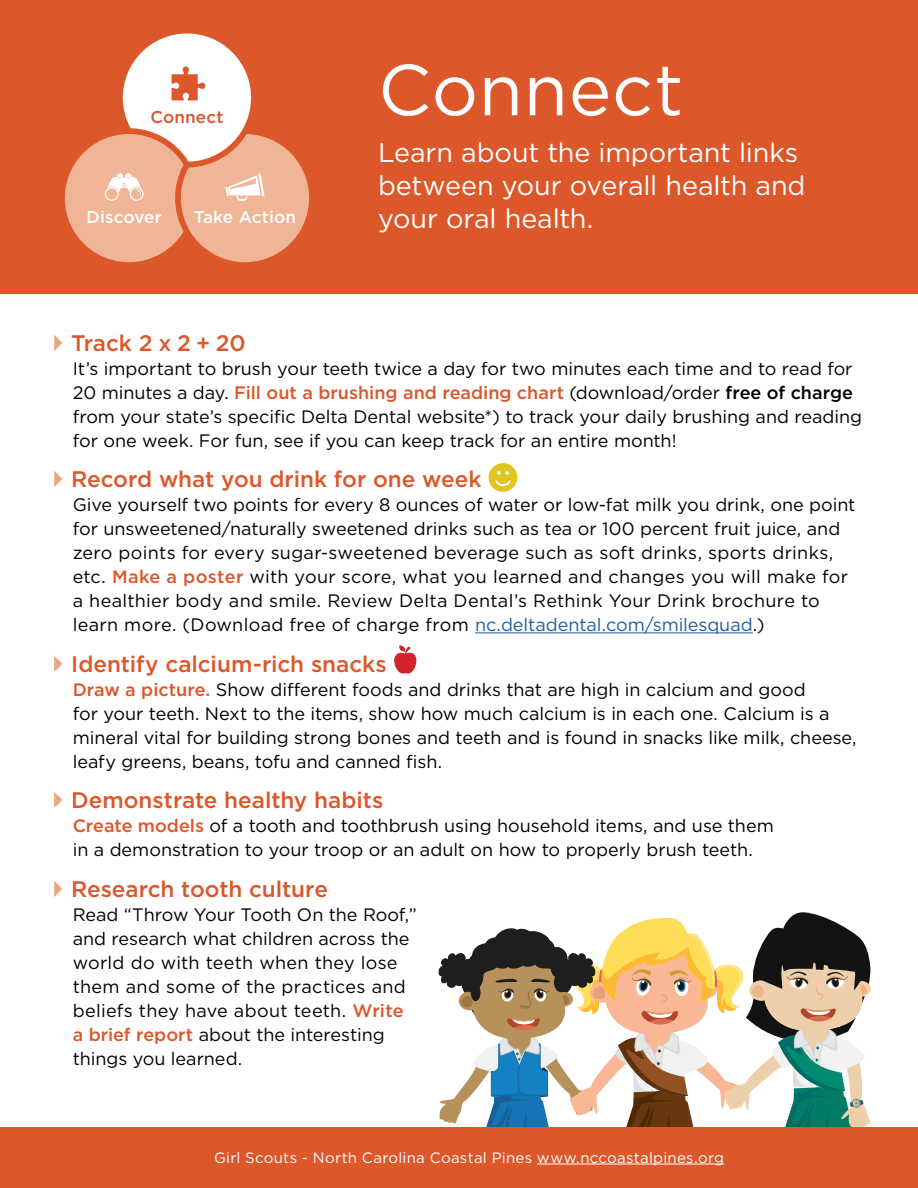
<style>
.page{position:relative;width:918px;height:1188px;background:#fff}
.page>*{position:absolute;margin:0;border:0;box-sizing:border-box;transform-origin:0 0}
.t1{font:72px "Gotham";letter-spacing:.01em;color:#fff}
.t2{font:27px/33px "Gotham";letter-spacing:-.005em;color:#fff}
.t3{font:500 22.5px "Gotham";color:#dc572a}
.t4{font:18px/24px "Gotham";color:#000}
.t5{font:500 17.1px "Gotham";letter-spacing:.01em;color:#fff}
.t6{font:500 17.1px "Gotham";letter-spacing:.01em;color:#dc572a}
.t7{font:15px "Gotham";letter-spacing:.015em;color:#fff}
.s1{font-weight:500;color:#dc572a}
.s2{font-weight:500}
.s3{color:#215e9e}
</style>
<div class="page">
<hr style="left:475px;top:632px;width:278px;height:1px;background:#215e9e">
<svg style="left:438px;top:912px;width:433px;height:215px"></svg>
<div style="left:0;top:0;width:918px;height:294px;background:#dc572a"></div>
<div style="left:0;top:1127px;width:918px;height:61px;background:#dc572a"></div>
<svg style="left:64px;top:33px;width:246px;height:229px"></svg>
<svg style="left:489px;top:463px;width:28px;height:29px"></svg>
<svg style="left:394px;top:645px;width:22px;height:29px"></svg>
<hr style="left:537px;top:1164px;width:187px;height:1px;background:#fff">
<p class="t6" style="left:150px;top:105px;width:74px">Connect</p>
<p class="t5" style="left:87px;top:206px;width:77px">Discover</p>
<p class="t5" style="left:194px;top:206px;width:104px">Take Action</p>
<h1 class="t1" style="left:378px;top:44px;width:307px">Connect</h1>
<h2 class="t2" style="left:378px;top:135px;width:429px">Learn about the important links between your overall health and your oral health.</h2>
<p class="t3" style="left:71px;top:328px;width:176px">Track 2 x 2 + 20</p>
<p class="t4" style="left:73px;top:356px;width:791px">It’s important to brush your teeth twice a day for two minutes each time and to read for 20 minutes a day. <span class="s1">Fill out a brushing and reading chart</span> (download/order <span class="s2">free of charge </span>from your state’s specific Delta Dental website*) to track your daily brushing and reading for one week. For fun, see if you can keep track for an entire month!</p>
<p class="t3" style="left:71px;top:464px;width:412px">Record what you drink for one week</p>
<p class="t4" style="left:73px;top:492px;width:784px">Give yourself two points for every 8 ounces of water or low-fat milk you drink, one point for unsweetened/naturally sweetened drinks such as tea or 100 percent fruit juice, and zero points for every sugar-sweetened beverage such as soft drinks, sports drinks, etc. <span class="s1">Make a poster</span> with your score, what you learned and changes you will make for a healthier body and smile. Review Delta Dental’s Rethink Your Drink brochure to learn more. (Download free of charge from <span class="s3">nc.deltadental.com/smilesquad</span>.)</p>
<p class="t3" style="left:71px;top:649px;width:317px">Identify calcium-rich snacks</p>
<p class="t4" style="left:73px;top:677px;width:785px"><span class="s1">Draw a picture.</span> Show different foods and drinks that are high in calcium and good<br>for your teeth. Next to the items, show how much calcium is in each one. Calcium is a mineral vital for building strong bones and teeth and is found in snacks like milk, cheese, leafy greens, beans, tofu and canned fish.</p>
<p class="t3" style="left:71px;top:785px;width:314px">Demonstrate healthy habits</p>
<p class="t4" style="left:73px;top:813px;width:703px"><span class="s1">Create models</span> of a tooth and toothbrush using household items, and use them in a demonstration to your troop or an adult on how to properly brush teeth.</p>
<p class="t3" style="left:71px;top:874px;width:258px">Research tooth culture</p>
<p class="t4" style="left:73px;top:902px;width:346px">Read “Throw Your Tooth On the Roof,” and research what children across the world do with teeth when they lose them and some of the practices and beliefs they have about teeth. <span class="s1">Write a brief report</span> about the interesting things you learned.</p>
<p class="t7" style="left:214px;top:1148px;width:512px">Girl Scouts - North Carolina Coastal Pines www.nccoastalpines.org</p>
</div>
